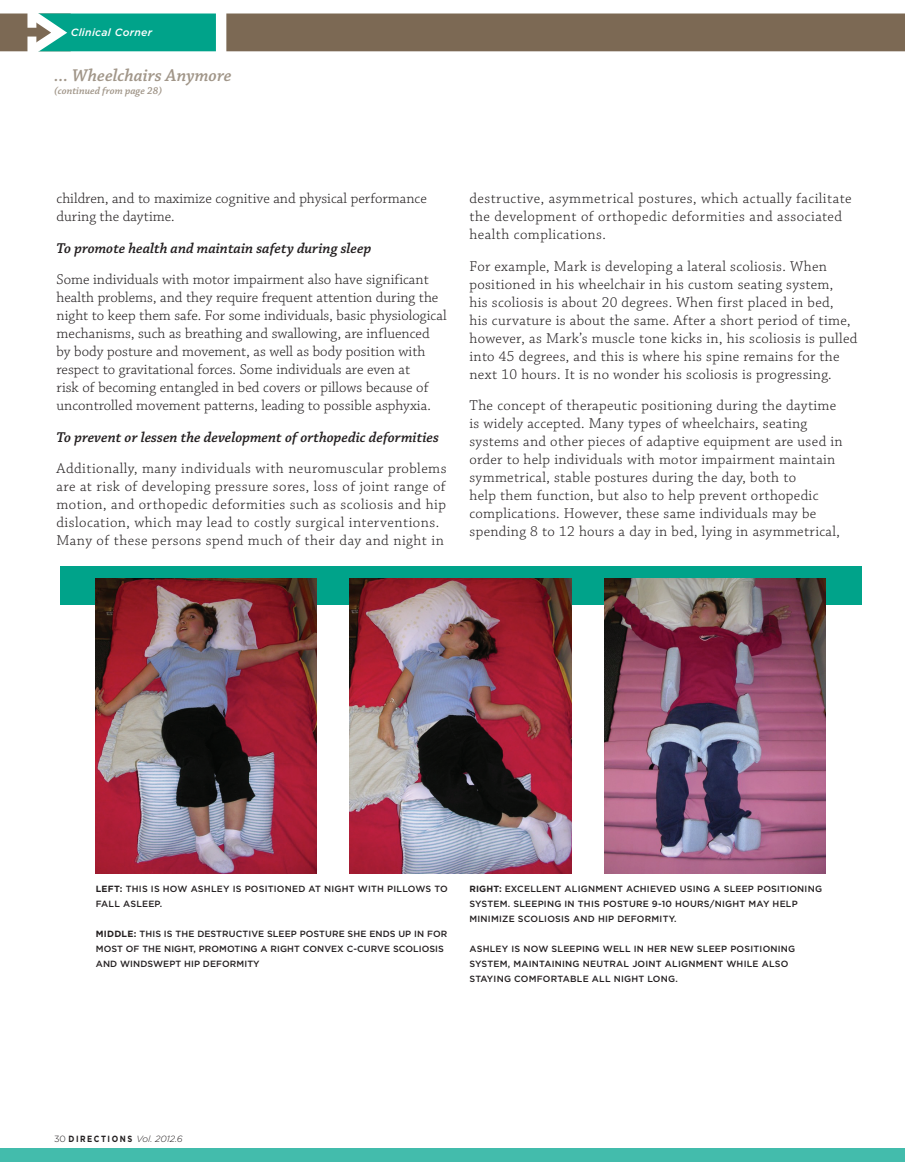
<style>
.page{position:relative;width:905px;height:1175px;background:#fff}
.page>*{position:absolute;margin:0;border:0;box-sizing:border-box;transform-origin:0 0}
.DEPT___Story_Title{font:italic 600 18px "Chaparral Pro";color:#a19689}
.New_1st_paragraph_co{font:300 15px/18px "Chaparral Pro";letter-spacing:.02em;color:#231f20}
.New_1st_paragraph_co-2{font:300 15px/18px "Chaparral Pro";color:#231f20}
.New_1st_paragraph_co-3{font:italic 600 15px "Chaparral Pro";color:#231f20}
.DEPT___Story_Title-2{font:italic 600 10.5px "Chaparral Pro";color:#a19689}
.t1{font:italic 500 10.5px "Gotham";letter-spacing:.025em;color:#fff}
.t2{font:500 9px/15px "Gotham";letter-spacing:.025em;color:#231f20}
.t3{font:700 9px "Gotham";letter-spacing:.2em;color:#231f20;scale:.85 1}
.s1{font-weight:700}
.s2{font-weight:300}
.s3{font-weight:300;font-style:italic}
</style>
<div class="page">
<div style="left:60px;top:566px;width:801px;height:39px;background:#00a38a"></div>
<img style="left:96px;top:578px;width:221px;height:295px">
<img style="left:350px;top:578px;width:221px;height:295px">
<img style="left:604px;top:578px;width:221px;height:295px">
<div style="left:226px;top:14px;width:678px;height:37px;background:#7c6954"></div>
<svg style="left:0;top:13px;width:216px;height:39px;background:#30a48f"></svg>
<div style="left:0;top:1148px;width:904px;height:13px;background:#43bcac"></div>
<p class="t1" style="left:71px;top:26px;width:83px">Clinical Corner</p>
<p class="DEPT___Story_Title" style="left:54px;top:65px;width:179px">... Wheelchairs Anymore</p>
<p class="DEPT___Story_Title-2" style="left:54px;top:85px;width:110px">(continued from page 28)</p>
<p class="New_1st_paragraph_co-2" style="left:56px;top:190px;width:372px">children, and to maximize cognitive and physical performance during the daytime.</p>
<p class="New_1st_paragraph_co-3" style="left:56px;top:239px;width:316px">To promote health and maintain safety during sleep</p>
<p class="New_1st_paragraph_co-2" style="left:56px;top:271px;width:391px">Some individuals with motor impairment also have significant health problems, and they require frequent attention during the night to keep them safe. For some individuals, basic physiological mechanisms, such as breathing and swallowing, are influenced by body posture and movement, as well as body position with respect to gravitational forces. Some individuals are even at<br>risk of becoming entangled in bed covers or pillows because of uncontrolled movement patterns, leading to possible asphyxia.</p>
<p class="New_1st_paragraph_co-3" style="left:56px;top:428px;width:384px">To prevent or lessen the development of orthopedic deformities</p>
<p class="New_1st_paragraph_co" style="left:56px;top:460px;width:391px">Additionally, many individuals with neuromuscular problems are at risk of developing pressure sores, loss of joint range of motion, and orthopedic deformities such as scoliosis and hip dislocation, which may lead to costly surgical interventions.<br>Many of these persons spend much of their day and night in</p>
<p class="New_1st_paragraph_co" style="left:469px;top:190px;width:383px">destructive, asymmetrical postures, which actually facilitate the development of orthopedic deformities and associated health complications.</p>
<p class="New_1st_paragraph_co" style="left:469px;top:258px;width:389px">For example, Mark is developing a lateral scoliosis. When positioned in his wheelchair in his custom seating system,<br>his scoliosis is about 20 degrees. When first placed in bed,<br>his curvature is about the same. After a short period of time, however, as Mark’s muscle tone kicks in, his scoliosis is pulled into 45 degrees, and this is where his spine remains for the next 10 hours. It is no wonder his scoliosis is progressing.</p>
<p class="New_1st_paragraph_co" style="left:469px;top:397px;width:375px">The concept of therapeutic positioning during the daytime is widely accepted. Many types of wheelchairs, seating systems and other pieces of adaptive equipment are used in order to help individuals with motor impairment maintain symmetrical, stable postures during the day, both to<br>help them function, but also to help prevent orthopedic complications. However, these same individuals may be spending 8 to 12 hours a day in bed, lying in asymmetrical,</p>
<p class="t2" style="left:96px;top:880px;width:353px"><span class="s1">LEFT:</span> THIS IS HOW ASHLEY IS POSITIONED AT NIGHT WITH PILLOWS TO<br>FALL ASLEEP.</p>
<p class="t2" style="left:96px;top:925px;width:353px"><span class="s1">MIDDLE:</span> THIS IS THE DESTRUCTIVE SLEEP POSTURE SHE ENDS UP IN FOR<br>MOST OF THE NIGHT, PROMOTING A RIGHT CONVEX C-CURVE SCOLIOSIS<br>AND WINDSWEPT HIP DEFORMITY</p>
<p class="t2" style="left:469px;top:880px;width:354px"><span class="s1">RIGHT:</span> EXCELLENT ALIGNMENT ACHIEVED USING A SLEEP POSITIONING<br>SYSTEM. SLEEPING IN THIS POSTURE 9-10 HOURS/NIGHT MAY HELP<br>MINIMIZE SCOLIOSIS AND HIP DEFORMITY.</p>
<p class="t2" style="left:469px;top:940px;width:327px">ASHLEY IS NOW SLEEPING WELL IN HER NEW SLEEP POSITIONING<br>SYSTEM, MAINTAINING NEUTRAL JOINT ALIGNMENT WHILE ALSO<br>STAYING COMFORTABLE ALL NIGHT LONG.</p>
<p class="t3" style="left:54px;top:1133px;width:153px"><span class="s2">30</span> DIRECTIONS <span class="s3">Vol. 2012.6</span></p>
</div>
